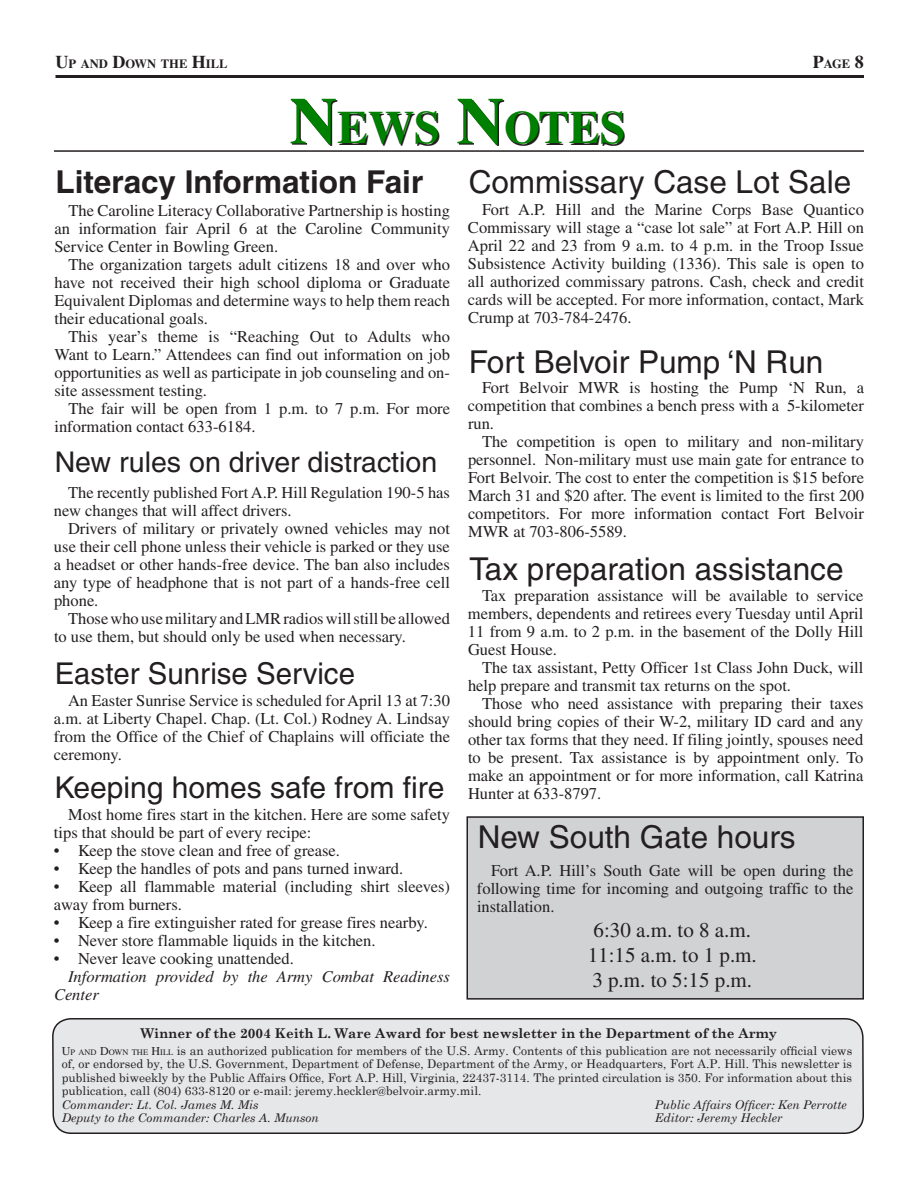
<style>
.page{position:relative;width:918px;height:1188px;background:#fff}
.page>*{position:absolute;margin:0;border:0;box-sizing:border-box;transform-origin:0 0}
.t1{font:700 46.2px "Times";color:#008000}
.t2{font:31.5px "Helvetica";color:#231f20}
.t3{font:700 31.5px "Helvetica";color:#231f20}
.t4{font:30px "Helvetica";color:#231f20}
.t5{font:28.5px "Helvetica";color:#231f20}
.t6{font:21px/25.2px "Times";color:#231f20}
.t7{font:16.5px/18px "Times";color:#231f20;text-align:justify}
.t8{font:italic 16.5px/18px "Times";color:#231f20}
.t9{font:700 13.5px "Century Schoolbook";color:#231f20}
.t10{font:700 12.6px "Times";color:#231f20}
.t11{font:12px/13.5px "Century Schoolbook";color:#231f20;text-align:justify}
.t12{font:italic 12px "Century Schoolbook";color:#231f20}
.s1{font-size:18px}
.s2{font-size:66px}
.s3{font-family:"Times"}
.s4{font-family:"Times";font-size:8.4px}
</style>
<div class="page">
<hr style="left:56px;top:75px;width:808px;height:3px;background:#231f20">
<div style="left:52px;top:1018px;width:812px;height:115px;background:#e6e7e9"></div>
<hr style="left:54px;top:150px;width:810px;height:2px;background:#231f20">
<div style="left:467px;top:817px;width:396px;height:182px;background:#d1d2d4"></div>
<div style="left:466px;top:816px;width:398px;height:184px;border:2px solid #231f20"></div>
<p class="t10" style="left:56px;top:56px;width:174px"><span class="s1">U</span>P AND <span class="s1">D</span>OWN THE <span class="s1">H</span>ILL</p>
<p class="t10" style="left:813px;top:56px;width:53px"><span class="s1">P</span>AGE <span class="s1">8</span></p>
<h1 class="t1" style="left:290px;top:100px;width:337px"><span class="s2">N</span>EWS <span class="s2">N</span>OTES</h1>
<h2 class="t3" style="left:55px;top:163px;width:369px">Literacy Information Fair</h2>
<h2 class="t2" style="left:469px;top:164px;width:384px">Commissary Case Lot Sale</h2>
<p class="t7" style="left:54px;top:202px;width:397px;text-indent:14px">The Caroline Literacy Collaborative Partnership is hosting an information fair April 6 at the Caroline Community Service Center in Bowling Green.</p>
<p class="t7" style="left:54px;top:256px;width:397px;text-indent:14px">The organization targets adult citizens 18 and over who have not received their high school diploma or Graduate Equivalent Diplomas and determine ways to help them reach their educational goals.</p>
<p class="t7" style="left:54px;top:328px;width:397px;text-indent:14px">This year’s theme is “Reaching Out to Adults who Want to Learn.” Attendees can find out information on job opportunities as well as participate in job counseling and on&shy;site assessment testing.</p>
<p class="t7" style="left:54px;top:400px;width:397px;text-indent:14px">The fair will be open from 1 p.m. to 7 p.m. For more information contact 633-6184.</p>
<p class="t7" style="left:468px;top:200px;width:398px;text-indent:14px">Fort A.P. Hill and the Marine Corps Base Quantico Commissary will stage a “case lot sale” at Fort A.P. Hill on April 22 and 23 from 9 a.m. to 4 p.m. in the Troop Issue Subsistence Activity building (1336). This sale is open to all authorized commissary patrons. Cash, check and credit cards will be accepted. For more information, contact, Mark Crump at 703-784-2476.</p>
<h2 class="t2" style="left:469px;top:344px;width:356px">Fort Belvoir Pump ‘N Run</h2>
<p class="t7" style="left:468px;top:378px;width:398px;text-indent:14px">Fort Belvoir MWR is hosting the Pump ‘N Run, a competition that combines a bench press with a 5-kilometer run.</p>
<p class="t7" style="left:468px;top:432px;width:398px;text-indent:14px">The competition is open to military and non-military personnel. Non-military must use main gate for entrance to Fort Belvoir. The cost to enter the competition is $15 before March 31 and $20 after. The event is limited to the first 200 competitors. For more information contact Fort Belvoir MWR at 703-806-5589.</p>
<h3 class="t5" style="left:55px;top:446px;width:384px">New rules on driver distraction</h3>
<p class="t7" style="left:54px;top:483px;width:397px;text-indent:14px">The recently published Fort A.P. Hill Regulation 190-5 has new changes that will affect drivers.</p>
<p class="t7" style="left:54px;top:519px;width:398px;text-indent:14px">Drivers of military or privately owned vehicles may not use their cell phone unless their vehicle is parked or they use a headset or other hands-free device. The ban also includes any type of headphone that is not part of a hands-free cell phone.</p>
<p class="t7" style="left:54px;top:609px;width:398px;text-indent:14px">Those who use military and LMR radios will still be allowed to use them, but should only be used when necessary.</p>
<h2 class="t2" style="left:470px;top:550px;width:376px">Tax preparation assistance</h2>
<p class="t7" style="left:468px;top:587px;width:397px;text-indent:14px">Tax preparation assistance will be available to service members, dependents and retirees every Tuesday until April 11 from 9 a.m. to 2 p.m. in the basement of the Dolly Hill Guest House.</p>
<p class="t7" style="left:468px;top:659px;width:397px;text-indent:14px">The tax assistant, Petty Officer 1st Class John Duck, will help prepare and transmit tax returns on the spot.</p>
<p class="t7" style="left:468px;top:695px;width:397px;text-indent:14px">Those who need assistance with preparing their taxes should bring copies of their W-2, military ID card and any other tax forms that they need. If filing jointly, spouses need to be present. Tax assistance is by appointment only. To make an appointment or for more information, call Katrina Hunter at 633-8797.</p>
<h3 class="t4" style="left:55px;top:656px;width:302px">Easter Sunrise Service</h3>
<p class="t7" style="left:54px;top:692px;width:398px;text-indent:14px">An Easter Sunrise Service is scheduled for April 13 at 7:30 a.m. at Liberty Chapel. Chap. (Lt. Col.) Rodney A. Lindsay from the Office of the Chief of Chaplains will officiate the ceremony.</p>
<h3 class="t4" style="left:55px;top:770px;width:391px">Keeping homes safe from fire</h3>
<p class="t7" style="left:54px;top:806px;width:397px;text-indent:14px">Most home fires start in the kitchen. Here are some safety tips that should be part of every recipe:</p>
<p class="t7" style="left:54px;top:842px;width:288px">• Keep the stove clean and free of grease.</p>
<p class="t7" style="left:54px;top:860px;width:351px">• Keep the handles of pots and pans turned inward.</p>
<p class="t7" style="left:54px;top:878px;width:398px">• Keep all flammable material (including shirt sleeves) away from burners.</p>
<p class="t7" style="left:54px;top:914px;width:375px">• Keep a fire extinguisher rated for grease fires nearby.</p>
<p class="t7" style="left:54px;top:932px;width:323px">• Never store flammable liquids in the kitchen.</p>
<p class="t7" style="left:54px;top:950px;width:241px">• Never leave cooking unattended.</p>
<p class="t8" style="left:54px;top:968px;width:398px;text-indent:14px">Information provided by the Army Combat Readiness<br>Center</p>
<h2 class="t2" style="left:478px;top:819px;width:320px">New South Gate hours</h2>
<p class="t7" style="left:477px;top:861px;width:378px;text-indent:14px">Fort A.P. Hill’s South Gate will be open during the following time for incoming and outgoing traffic to the installation.</p>
<p class="t6" style="left:588px;top:917px;width:171px">6:30 a.m. to 8 a.m.<br>11:15 a.m. to 1 p.m.<br>3 p.m. to 5:15 p.m.</p>
<p class="t9" style="left:141px;top:1022px;width:638px">Winner of the 2004 Keith L. Ware Award for best newsletter in the Department of the Army</p>
<p class="t11" style="left:62px;top:1043px;width:792px"><span class="s3">U</span><span class="s4">P AND</span> <span class="s3">D</span><span class="s4">OWN THE</span> <span class="s3">H</span><span class="s4">ILL</span> is an authorized publication for members of the U.S. Army. Contents of this publication are not necessarily official views of, or endorsed by, the U.S. Government, Department of Defense, Department of the Army, or Headquarters, Fort A.P. Hill. This newsletter is published biweekly by the Public Affairs Office, Fort A.P. Hill, Virginia, 22437-3114. The printed circulation is 350. For information about this publication, call (804) 633-8120 or e-mail: jeremy.heckler@belvoir.army.mil.</p>
<p class="t12" style="left:62px;top:1095px;width:198px">Commander: Lt. Col. James M. Mis</p>
<p class="t12" style="left:655px;top:1095px;width:193px">Public Affairs Officer: Ken Perrotte</p>
<p class="t12" style="left:62px;top:1109px;width:259px">Deputy to the Commander: Charles A. Munson</p>
<p class="t12" style="left:655px;top:1109px;width:129px">Editor: Jeremy Heckler</p>
</div>
